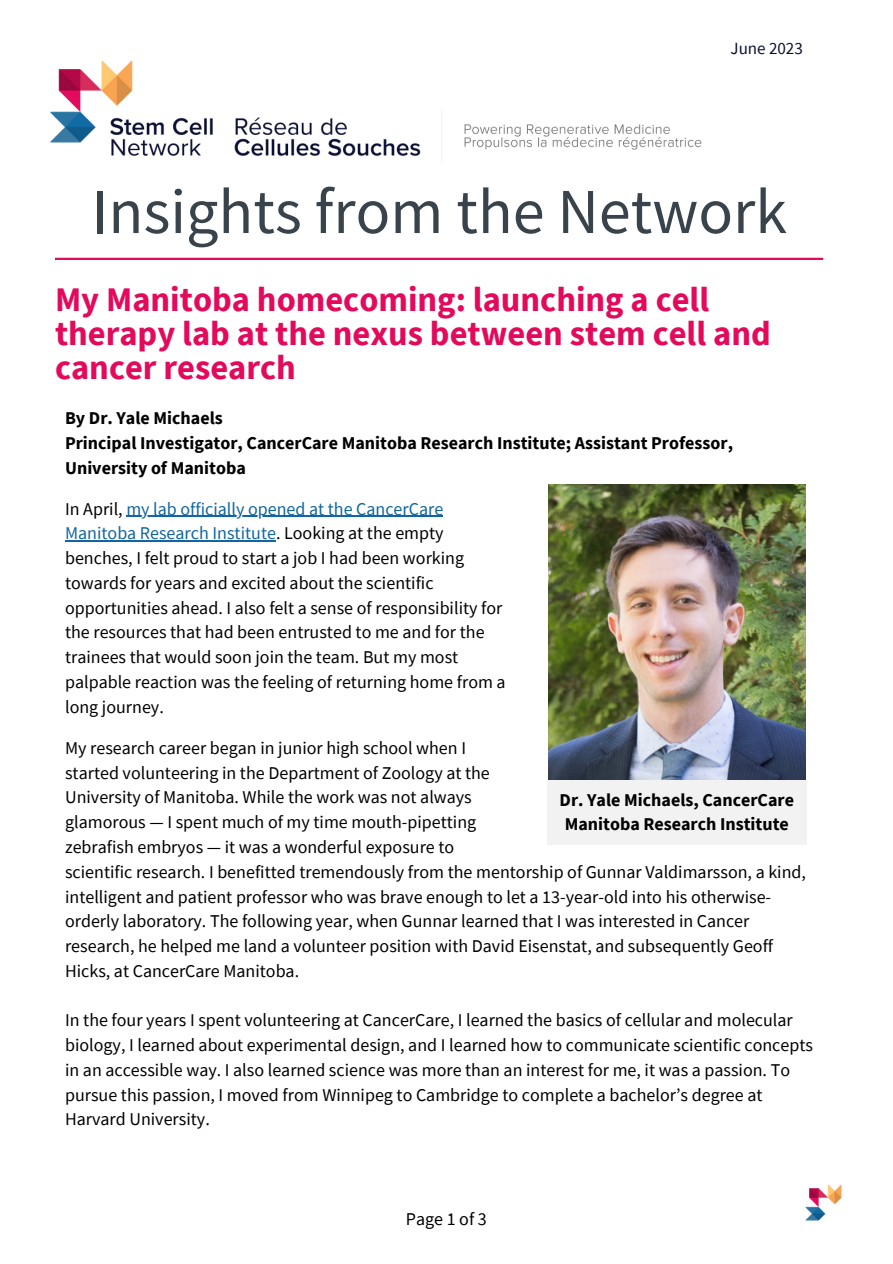
<style>
.page{position:relative;width:893px;height:1264px;background:#fff}
.page>*{position:absolute;margin:0;border:0;box-sizing:border-box;transform-origin:0 0}
.t1{font:64.05px "Source Sans Pro";color:#39434c}
.t2{font:700 34.5px/33.8px "Source Sans Pro";color:#e30a5c}
.t3{font:18px/24.8px "Source Sans Pro";color:#000}
.t4{font:700 18px/24.8px "Source Sans Pro";color:#000}
.t5{font:16.95px "Source Sans Pro";color:#0a0f32}
.s1{color:#1165a0}
</style>
<div class="page">
<hr style="left:55px;top:258px;width:768px;height:2px;background:#e30a5c">
<img style="left:50px;top:60px;width:652px;height:103px">
<img style="left:805px;top:1184px;width:37px;height:37px">
<img style="left:548px;top:484px;width:257px;height:295px">
<div style="left:547px;top:779px;width:259px;height:65px;background:#f2f2f2"></div>
<hr style="left:126px;top:515px;width:317px;height:2px;background:#1165a0">
<hr style="left:65px;top:540px;width:211px;height:1px;background:#1165a0">
<p class="t5" style="left:730px;top:37px;width:74px">June 2023</p>
<p class="t1" style="left:92px;top:170px;width:697px">Insights from the Network</p>
<p class="t2" style="left:55px;top:282px;width:717px">My Manitoba homecoming: launching a cell therapy lab at the nexus between stem cell and cancer research</p>
<p class="t4" style="left:65px;top:405px;width:159px">By Dr. Yale Michaels</p>
<p class="t4" style="left:65px;top:430px;width:669px">Principal Investigator, CancerCare Manitoba Research Institute; Assistant Professor,<br>University of Manitoba</p>
<p class="t3" style="left:65px;top:496px;width:442px">In April, <span class="s1">my lab officially opened at the CancerCare Manitoba Research Institute</span>. Looking at the empty benches, I felt proud to start a job I had been working towards for years and excited about the scientific opportunities ahead. I also felt a sense of responsibility for the resources that had been entrusted to me and for the trainees that would soon join the team. But my most palpable reaction was the feeling of returning home from a long journey.</p>
<p class="t3" style="left:65px;top:735px;width:426px">My research career began in junior high school when I started volunteering in the Department of Zoology at the University of Manitoba. While the work was not always glamorous — I spent much of my time mouth-pipetting zebrafish embryos — it was a wonderful exposure to</p>
<p class="t4" style="left:559px;top:786px;width:236px">Dr. Yale Michaels, CancerCare<br>Manitoba Research Institute</p>
<p class="t3" style="left:65px;top:859px;width:742px">scientific research. I benefitted tremendously from the mentorship of Gunnar Valdimarsson, a kind, intelligent and patient professor who was brave enough to let a 13-year-old into his otherwise&shy;orderly laboratory. The following year, when Gunnar learned that I was interested in Cancer research, he helped me land a volunteer position with David Eisenstat, and subsequently Geoff Hicks, at CancerCare Manitoba.</p>
<p class="t3" style="left:65px;top:1007px;width:749px">In the four years I spent volunteering at CancerCare, I learned the basics of cellular and molecular biology, I learned about experimental design, and I learned how to communicate scientific concepts in an accessible way. I also learned science was more than an interest for me, it was a passion. To pursue this passion, I moved from Winnipeg to Cambridge to complete a bachelor’s degree at Harvard University.</p>
<p class="t3" style="left:406px;top:1206px;width:82px">Page 1 of 3</p>
</div>
